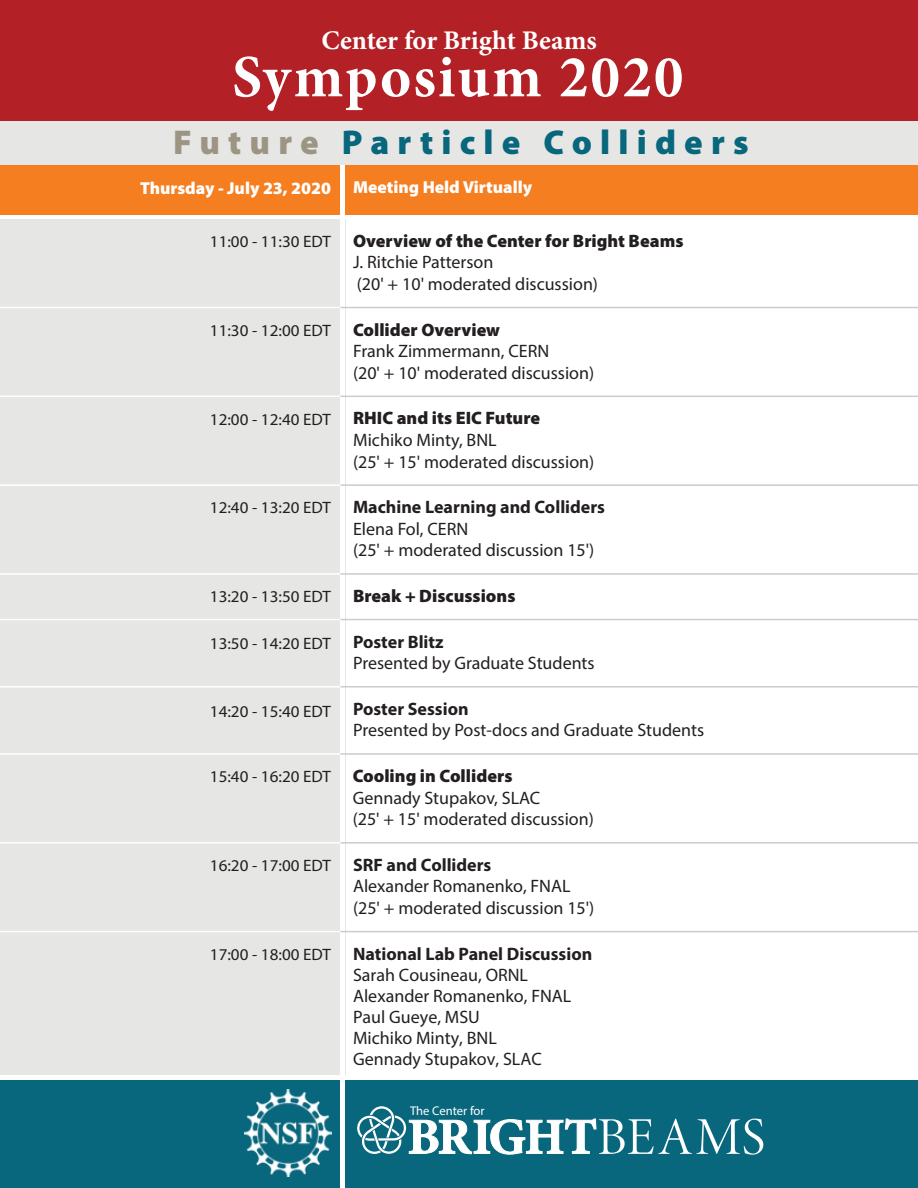
<style>
.page{position:relative;width:918px;height:1188px;background:#fff}
.page>*{position:absolute;margin:0;border:0;box-sizing:border-box;transform-origin:0 0}
.t1{font:700 60px "Minion Pro";letter-spacing:.035em;color:#fff}
.t2{font:900 34.5px "Myriad Pro";letter-spacing:.235em;color:#08677c}
.t3{font:700 27px "Minion Pro";letter-spacing:-.005em;color:#fff}
.t4{font:18px/21.6px "Myriad Pro";color:#231f20}
.t5{font:900 18px "Myriad Pro";color:#231f20}
.t6{font:700 18px "Myriad Pro";color:#231f20}
.t7{font:900 17.4px "Myriad Pro";color:#fff}
.t8{font:16.5px "Myriad Pro";color:#231f20}
.t9{font:12.6px "Myriad Pro";letter-spacing:-.005em;color:#fff}
.s1{color:#9d9583}
.s2{font-size:16.5px}
.s3{font-weight:700}
.s4{font-weight:400;font-size:16.5px}
</style>
<div class="page">
<div style="left:0;top:219px;width:345px;height:856px;background:#e6e6e5"></div>
<div style="left:0;top:1081px;width:918px;height:107px;background:#08677c"></div>
<div style="left:0;top:0;width:918px;height:123px;background:#b32025"></div>
<div style="left:0;top:121px;width:918px;height:45px;background:#e6e6e5"></div>
<img style="left:244px;top:1089px;width:87px;height:87px">
<div style="left:0;top:166px;width:918px;height:49px;background:#f57e20"></div>
<div style="left:340px;top:166px;width:5px;height:1022px;background:#fff"></div>
<hr style="left:0;top:307px;width:343px;height:1px;background:#fff">
<hr style="left:340px;top:307px;width:578px;height:1px;background:#cccccb">
<hr style="left:0;top:484px;width:343px;height:2px;background:#fff">
<hr style="left:340px;top:484px;width:578px;height:2px;background:#cccccb">
<hr style="left:0;top:396px;width:343px;height:1px;background:#fff">
<hr style="left:340px;top:396px;width:578px;height:1px;background:#cccccb">
<hr style="left:0;top:573px;width:343px;height:2px;background:#fff">
<hr style="left:340px;top:573px;width:578px;height:2px;background:#cccccb">
<hr style="left:0;top:619px;width:343px;height:1px;background:#fff">
<hr style="left:340px;top:619px;width:578px;height:1px;background:#cccccb">
<hr style="left:0;top:686px;width:343px;height:2px;background:#fff">
<hr style="left:340px;top:686px;width:578px;height:2px;background:#cccccb">
<hr style="left:0;top:842px;width:343px;height:2px;background:#fff">
<hr style="left:340px;top:842px;width:578px;height:2px;background:#cccccb">
<hr style="left:0;top:931px;width:343px;height:1px;background:#fff">
<hr style="left:340px;top:931px;width:578px;height:1px;background:#cccccb">
<hr style="left:0;top:753px;width:343px;height:2px;background:#fff">
<hr style="left:340px;top:753px;width:578px;height:2px;background:#cccccb">
<svg style="left:357px;top:1106px;width:406px;height:49px"></svg>
<h3 class="t3" style="left:321px;top:21px;width:277px">Center for Bright Beams</h3>
<h1 class="t1" style="left:232px;top:35px;width:453px">Symposium 2020</h1>
<h2 class="t2" style="left:173px;top:119px;width:577px"><span class="s1">Future</span> Particle Colliders</h2>
<p class="t7" style="left:140px;top:176px;width:193px">Thursday - July 23, 2020</p>
<p class="t7" style="left:353px;top:176px;width:181px">Meeting Held Virtually</p>
<p class="t5" style="left:353px;top:229px;width:332px">Overview of the Center for Bright Beams</p>
<p class="t4" style="left:353px;top:251px;width:247px">J. Ritchie Patterson<br>(20' + 10' moderated discussion)</p>
<p class="t8" style="left:210px;top:231px;width:123px">11:00 - 11:30 EDT</p>
<p class="t8" style="left:210px;top:320px;width:123px">11:30 - 12:00 EDT</p>
<p class="t8" style="left:210px;top:409px;width:123px">12:00 - 12:40 EDT</p>
<p class="t5" style="left:353px;top:318px;width:149px">Collider Overview</p>
<p class="t4" style="left:353px;top:340px;width:243px">Frank Zimmermann, CERN<br>(20' + 10' moderated discussion)</p>
<p class="t5" style="left:353px;top:406px;width:189px">RHIC and its EIC Future</p>
<p class="t4" style="left:353px;top:429px;width:243px">Michiko Minty, BNL<br>(25' + 15' moderated discussion)</p>
<p class="t4" style="left:353px;top:496px;width:254px;text-indent:-143px"><span class="s2">12:40 - 13:20 EDT</span> <span class="s3">Machine Learning and Colliders<br></span>Elena Fol, CERN<br>(25' + moderated discussion 15')</p>
<p class="t5" style="left:210px;top:584px;width:307px"><span class="s4">13:20 - 13:50 EDT</span> Break + Discussions</p>
<p class="t6" style="left:353px;top:630px;width:92px">Poster Blitz</p>
<p class="t4" style="left:353px;top:652px;width:243px">Presented by Graduate Students</p>
<p class="t8" style="left:210px;top:634px;width:123px">13:50 - 14:20 EDT</p>
<p class="t8" style="left:210px;top:701px;width:123px">14:20 - 15:40 EDT</p>
<p class="t6" style="left:353px;top:697px;width:117px">Poster Session</p>
<p class="t4" style="left:353px;top:719px;width:353px">Presented by Post-docs and Graduate Students</p>
<p class="t8" style="left:210px;top:766px;width:123px">15:40 - 16:20 EDT</p>
<p class="t5" style="left:353px;top:764px;width:161px">Cooling in Colliders</p>
<p class="t4" style="left:353px;top:787px;width:243px">Gennady Stupakov, SLAC<br>(25' + 15' moderated discussion)</p>
<p class="t8" style="left:210px;top:855px;width:123px">16:20 - 17:00 EDT</p>
<p class="t6" style="left:353px;top:853px;width:140px">SRF and Colliders</p>
<p class="t4" style="left:353px;top:875px;width:243px">Alexander Romanenko, FNAL (25' + moderated discussion 15')</p>
<p class="t8" style="left:210px;top:944px;width:123px">17:00 - 18:00 EDT</p>
<p class="t6" style="left:353px;top:942px;width:241px">National Lab Panel Discussion</p>
<p class="t4" style="left:353px;top:964px;width:220px;line-height:21px">Sarah Cousineau, ORNL<br>Alexander Romanenko, FNAL<br>Paul Gueye, MSU<br>Michiko Minty, BNL<br>Gennady Stupakov, SLAC</p>
<p class="t9" style="left:410px;top:1103px;width:76px">The Center for</p>
</div>
